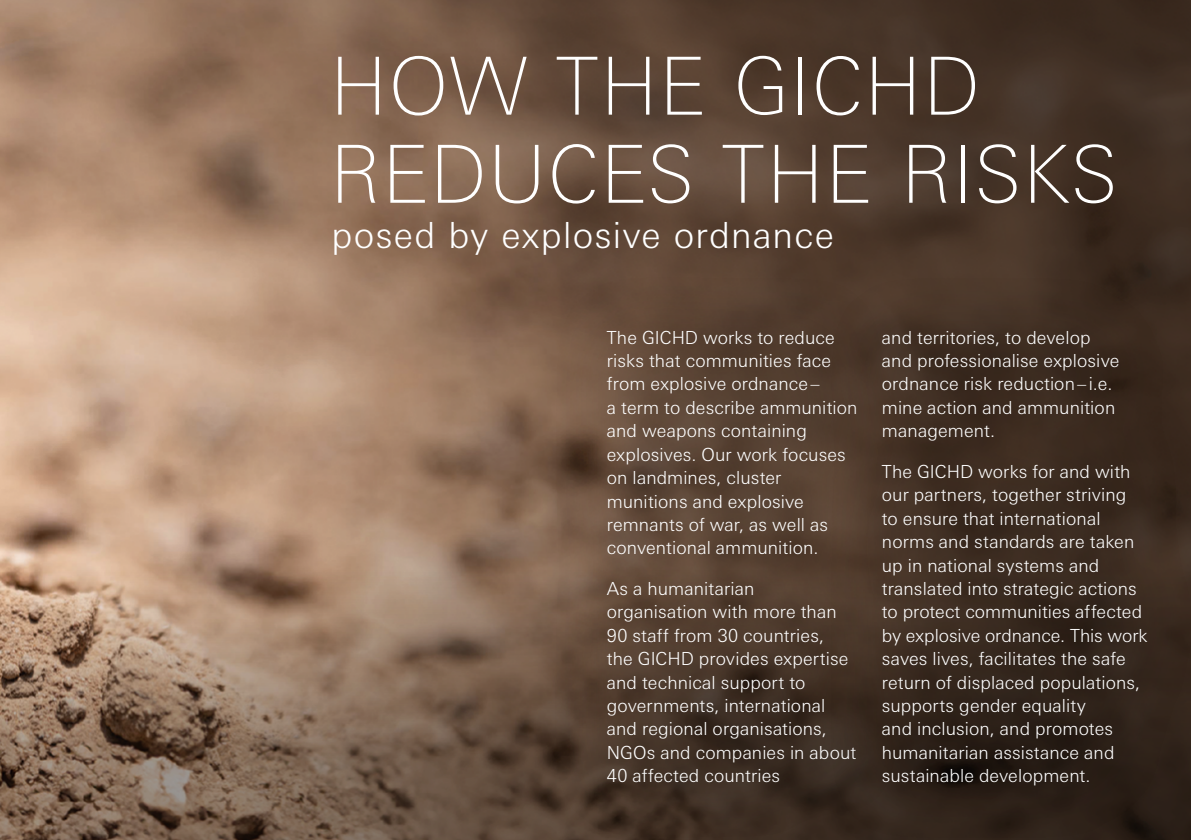
<style>
.page{position:relative;width:1191px;height:840px;background:#fff}
.page>*{position:absolute;margin:0;border:0;box-sizing:border-box;transform-origin:0 0}
.H1_Thin_40pt_AllCaps{font:100 80px/88px "Linotype Univers Basic";letter-spacing:.015em;color:#fff}
.Highlight_Light_18pts_Red{font:300 36px "Linotype Univers Basic";letter-spacing:.035em;color:#fff}
.Body_Text_9pts{font:300 18px/23.4px "Linotype Univers Basic";letter-spacing:.005em;color:#fff}
</style>
<div class="page">
<img style="left:0;top:0;width:1191px;height:567px">
<svg style="left:0;top:567px;width:546px;height:272px;background:#886e5b"></svg>
<div style="left:546px;top:269px;width:365px;height:570px;background:#000;opacity:.5"></div>
<div style="left:821px;top:270px;width:370px;height:569px;background:#000;opacity:.5"></div>
<p class="H1_Thin_40pt_AllCaps" style="left:329px;top:42px;width:789px">HOW THE GICHD<br>REDUCES THE RISKS</p>
<p class="Highlight_Light_18pts_Red" style="left:331px;top:214px;width:504px">posed by explosive ordnance</p>
<p class="Body_Text_9pts" style="left:607px;top:325px;width:252px">The GICHD works to reduce risks that communities face from explosive ordnance–<br>a term to describe ammunition and weapons containing explosives. Our work focuses on landmines, cluster munitions and explosive remnants of war, as well as conventional ammunition.</p>
<p class="Body_Text_9pts" style="left:607px;top:576px;width:251px">As a humanitarian organisation with more than<br>90 staff from 30 countries,<br>the GICHD provides expertise and technical support to governments, international and regional organisations,<br>NGOs and companies in about<br>40 affected countries</p>
<p class="Body_Text_9pts" style="left:882px;top:325px;width:239px">and territories, to develop and professionalise explosive ordnance risk reduction–i.e. mine action and ammunition management.</p>
<p class="Body_Text_9pts" style="left:882px;top:459px;width:267px">The GICHD works for and with our partners, together striving<br>to ensure that international norms and standards are taken up in national systems and translated into strategic actions to protect communities affected by explosive ordnance. This work saves lives, facilitates the safe return of displaced populations, supports gender equality<br>and inclusion, and promotes humanitarian assistance and sustainable development.</p>
</div>
